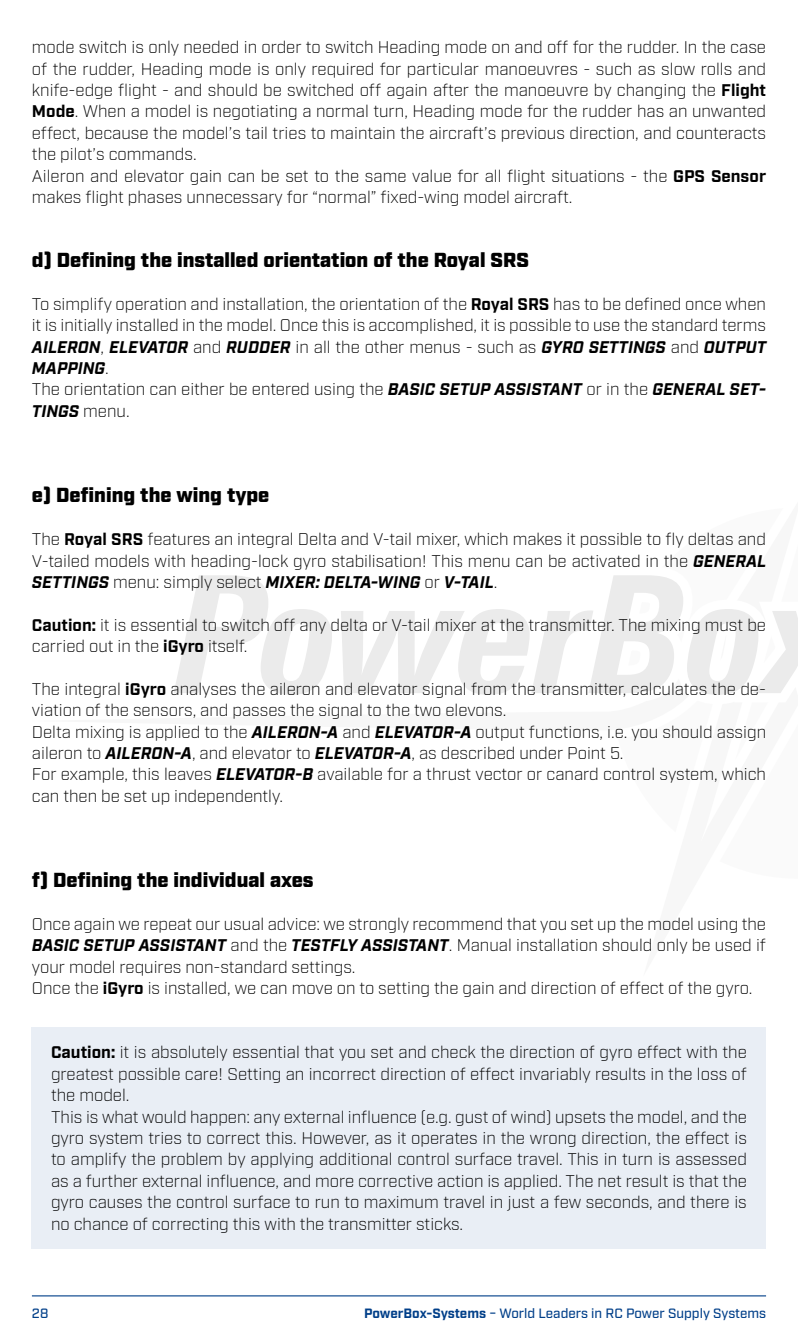
<style>
.page{position:relative;width:798px;height:1340px;background:#fff}
.page>*{position:absolute;margin:0;border:0;box-sizing:border-box;transform-origin:0 0}
.t1{font:900 20.25px "Industry";color:#000}
.t2{font:300 16.88px/21.4px "Industry";color:#000}
.t3{font:500 13.5px "Industry";color:#003f89}
.s1{font-weight:700}
.s2{font-weight:700;font-style:italic}
</style>
<div class="page">
<hr style="left:32px;top:1295px;width:733px;height:1px;background:#003f89">
<svg style="left:174px;top:575px;width:158px;height:120px"></svg>
<svg style="left:341px;top:575px;width:456px;height:120px"></svg>
<div style="left:32px;top:1027px;width:733px;height:221px;background:#e9eef5"></div>
<p class="t2" style="left:32px;top:37px;width:735px">mode switch is only needed in order to switch Heading mode on and off for the rudder. In the case of the rudder, Heading mode is only required for particular manoeuvres - such as slow rolls and knife-edge flight - and should be switched off again after the manoeuvre by changing the <span class="s1">Flight Mode</span>. When a model is negotiating a normal turn, Heading mode for the rudder has an unwanted effect, because the model’s tail tries to maintain the aircraft’s previous direction, and counteracts the pilot’s commands.<br>Aileron and elevator gain can be set to the same value for all flight situations - the <span class="s1">GPS Sensor </span>makes flight phases unnecessary for “normal” fixed-wing model aircraft.</p>
<p class="t1" style="left:32px;top:248px;width:498px">d) Defining the installed orientation of the Royal SRS</p>
<p class="t2" style="left:32px;top:293px;width:735px">To simplify operation and installation, the orientation of the <span class="s1">Royal SRS</span> has to be defined once when it is initially installed in the model. Once this is accomplished, it is possible to use the standard terms <span class="s2">AILERON</span>, <span class="s2">ELEVATOR</span> and <span class="s2">RUDDER</span> in all the other menus - such as <span class="s2">GYRO SETTINGS</span> and <span class="s2">OUTPUT MAPPING</span>.<br>The orientation can either be entered using the <span class="s2">BASIC SETUP ASSISTANT</span> or in the <span class="s2">GENERAL SET-TINGS</span> menu.</p>
<p class="t1" style="left:32px;top:483px;width:239px">e) Defining the wing type</p>
<p class="t2" style="left:32px;top:528px;width:735px;text-align:justify">The <span class="s1">Royal SRS</span> features an integral Delta and V-tail mixer, which makes it possible to fly deltas and V-tailed models with heading-lock gyro stabilisation! This menu can be activated in the <span class="s2">GENERAL SETTINGS</span> menu: simply select <span class="s2">MIXER: DELTA-WING</span> or <span class="s2">V-TAIL</span>.</p>
<p class="t2" style="left:32px;top:614px;width:735px"><span class="s1">Caution:</span> it is essential to switch off any delta or V-tail mixer at the transmitter. The mixing must be carried out in the <span class="s1">iGyro</span> itself.</p>
<p class="t2" style="left:32px;top:678px;width:735px">The integral <span class="s1">iGyro</span> analyses the aileron and elevator signal from the transmitter, calculates the de&shy;viation of the sensors, and passes the signal to the two elevons.<br>Delta mixing is applied to the <span class="s2">AILERON-A</span> and <span class="s2">ELEVATOR-A</span> output functions, i.e. you should assign aileron to <span class="s2">AILERON-A</span>, and elevator to <span class="s2">ELEVATOR-A</span>, as described under Point 5.<br>For example, this leaves <span class="s2">ELEVATOR-B</span> available for a thrust vector or canard control system, which can then be set up independently.</p>
<p class="t1" style="left:32px;top:868px;width:283px">f) Defining the individual axes</p>
<p class="t2" style="left:32px;top:913px;width:735px">Once again we repeat our usual advice: we strongly recommend that you set up the model using the <span class="s2">BASIC SETUP ASSISTANT</span> and the <span class="s2">TESTFLY ASSISTANT</span>. Manual installation should only be used if your model requires non-standard settings.<br>Once the <span class="s1">iGyro</span> is installed, we can move on to setting the gain and direction of effect of the gyro.</p>
<p class="t2" style="left:51px;top:1041px;width:697px"><span class="s1">Caution:</span> it is absolutely essential that you set and check the direction of gyro effect with the greatest possible care! Setting an incorrect direction of effect invariably results in the loss of the model.<br>This is what would happen: any external influence (e.g. gust of wind) upsets the model, and the gyro system tries to correct this. However, as it operates in the wrong direction, the effect is to amplify the problem by applying additional control surface travel. This in turn is assessed as a further external influence, and more corrective action is applied. The net result is that the gyro causes the control surface to run to maximum travel in just a few seconds, and there is no chance of correcting this with the transmitter sticks.</p>
<p class="t3" style="left:32px;top:1305px;width:18px">28</p>
<p class="t3" style="left:364px;top:1305px;width:403px"><span class="s1">PowerBox-Systems</span> − World Leaders in RC Power Supply Systems</p>
</div>
